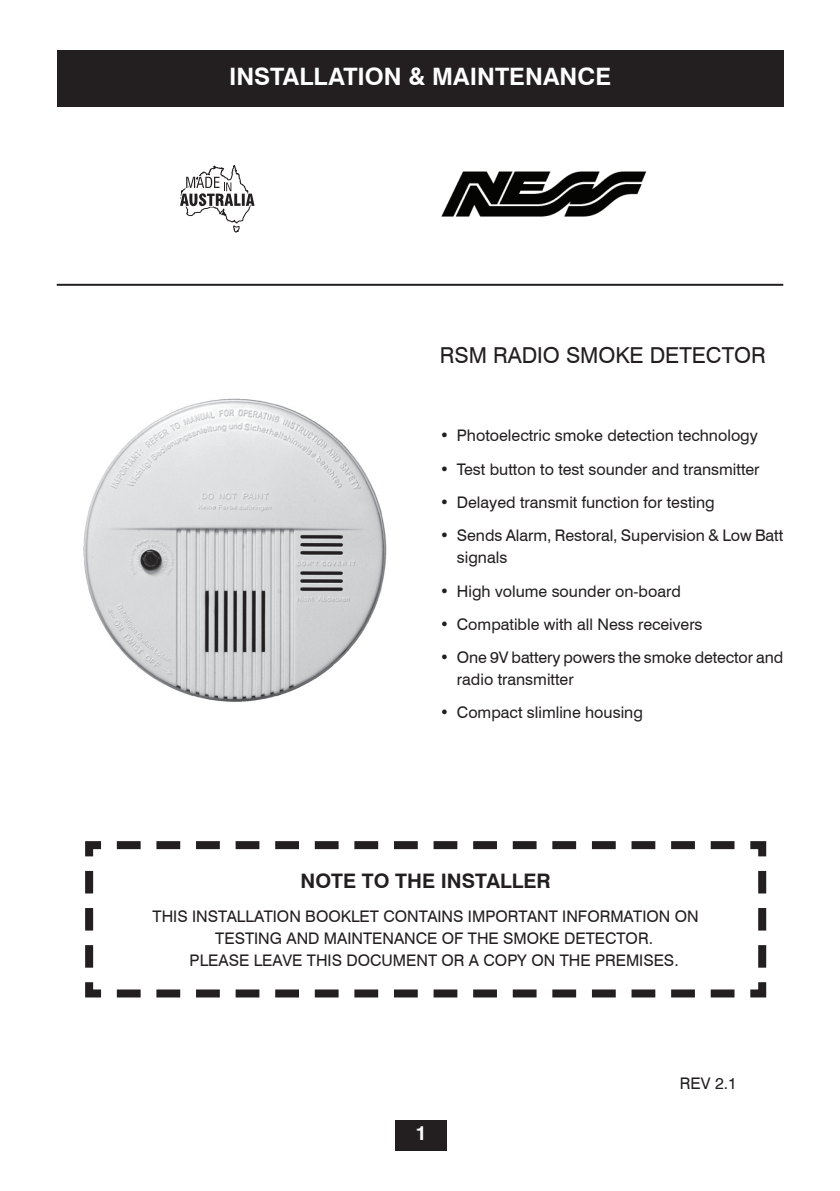
<style>
.page{position:relative;width:840px;height:1191px;background:#fff}
.page>*{position:absolute;margin:0;border:0;box-sizing:border-box;transform-origin:0 0}
.t1{font:700 24px "Swiss 721 BT";color:#fff}
.t2{font:22px "Swiss 721 BT";color:#231f20}
.t3{font:700 20px "Swiss 721 BT";color:#231f20}
.t4{font:700 20px "Swiss 721 BT";color:#fff}
.t5{font:16px/22px "Swiss 721 BT";color:#231f20}
</style>
<div class="page">
<div style="left:395px;top:1120px;width:51px;height:30px;background:#231f20"></div>
<div style="left:57px;top:50px;width:725px;height:57px;background:#231f20"></div>
<svg style="left:180px;top:165px;width:75px;height:67px"></svg>
<img style="left:441px;top:171px;width:204px;height:46px">
<hr style="left:57px;top:284px;width:725px;height:2px;background:#231f20">
<img style="left:83px;top:398px;width:304px;height:304px">
<svg style="left:85px;top:841px;width:682px;height:157px"></svg>
<h1 class="t1" style="left:229px;top:62px;width:383px">INSTALLATI ON &amp; MAI NTENANCE</h1>
<h2 class="t2" style="left:439px;top:341px;width:241px">RSM Radio Smoke Detector</h2>
<p class="t5" style="left:439px;top:424px;width:319px">• Photoelectric smoke detection technology</p>
<p class="t5" style="left:439px;top:458px;width:321px">• Test button to test sounder and transmitter</p>
<p class="t5" style="left:439px;top:491px;width:276px">• Delayed transmit function for testing</p>
<p class="t5" style="left:456px;top:524px;width:327px;text-indent:-17px">• Sends Alarm, Restoral, Supervision &amp; Low Batt signals</p>
<p class="t5" style="left:439px;top:580px;width:242px">• High volume sounder on-board</p>
<p class="t5" style="left:439px;top:613px;width:264px">• Compatible with all Ness receivers</p>
<p class="t5" style="left:456px;top:646px;width:328px;text-indent:-17px">• One 9V battery powers the smoke detector and radio transmitter</p>
<p class="t5" style="left:439px;top:701px;width:204px">• Compact slimline housing</p>
<p class="t3" style="left:300px;top:869px;width:251px">NOTE TO THE INSTALLER</p>
<p class="t5" style="left:152px;top:904px;width:35px">ThisInstallat</p>
<p class="t5" style="left:273px;top:904px;width:13px">ion</p>
<p class="t5" style="left:305px;top:904px;width:57px">Bookletconta</p>
<p class="t5" style="left:437px;top:904px;width:45px">ins important</p>
<p class="t5" style="left:562px;top:904px;width:37px">informat</p>
<p class="t5" style="left:642px;top:904px;width:14px">ionon</p>
<p class="t5" style="left:215px;top:926px;width:11px">test</p>
<p class="t5" style="left:254px;top:926px;width:39px">ing andma</p>
<p class="t5" style="left:347px;top:926px;width:16px">intenanceo</p>
<p class="t5" style="left:454px;top:926px;width:20px">f thesmo</p>
<p class="t5" style="left:539px;top:926px;width:21px">kedetector</p>
<p class="t5" style="left:648px;top:926px;width:6px">.</p>
<p class="t5" style="left:189px;top:948px;width:21px">Pleaseleaveth</p>
<p class="t5" style="left:327px;top:948px;width:15px">isdoc</p>
<p class="t5" style="left:381px;top:948px;width:22px">umentoracop</p>
<p class="t5" style="left:517px;top:948px;width:20px">y ontheprem</p>
<p class="t5" style="left:639px;top:948px;width:15px">ises</p>
<p class="t5" style="left:674px;top:948px;width:6px">.</p>
<p class="t4" style="left:415px;top:1121px;width:13px">1</p>
<p class="t5" style="left:679px;top:1072px;width:58px">REV 2.1</p>
</div>
